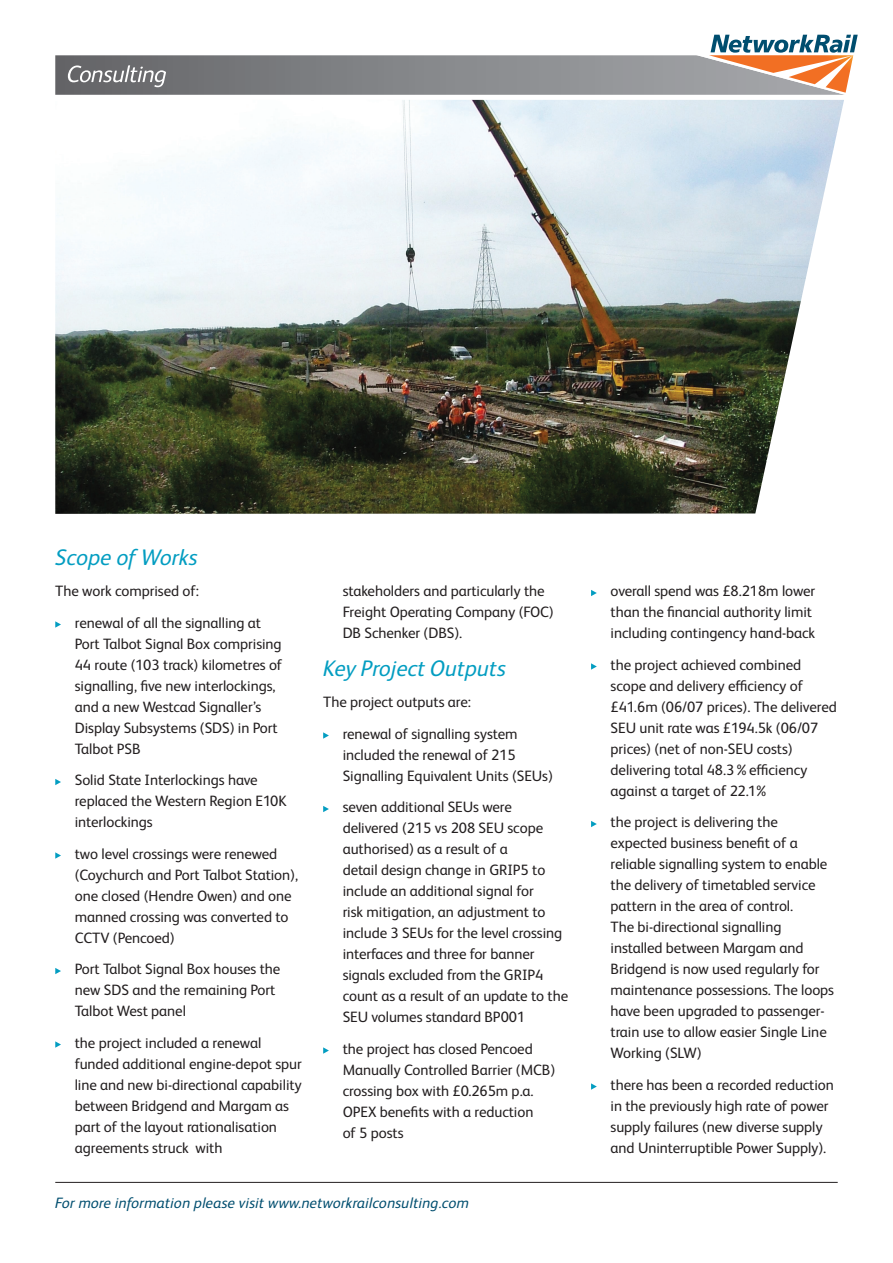
<style>
.page{position:relative;width:893px;height:1263px;background:#fff}
.page>*{position:absolute;margin:0;border:0;box-sizing:border-box;transform-origin:0 0}
.t1{font:italic 22.5px "Network Rail Sans";color:#039dc1}
.t2{font:15px/21px "Network Rail Sans";letter-spacing:-.005em;color:#231f20}
.t3{font:italic 15px "Network Rail Sans";letter-spacing:.01em;color:#004e6f}
</style>
<div class="page">
<hr style="left:55px;top:1182px;width:783px;height:1px;background:#231f20">
<svg style="left:55px;top:621px;width:6px;height:7px"></svg>
<svg style="left:55px;top:779px;width:6px;height:6px"></svg>
<svg style="left:55px;top:852px;width:6px;height:7px"></svg>
<svg style="left:55px;top:968px;width:6px;height:6px"></svg>
<svg style="left:55px;top:1041px;width:6px;height:7px"></svg>
<svg style="left:323px;top:732px;width:6px;height:7px"></svg>
<svg style="left:323px;top:806px;width:6px;height:6px"></svg>
<svg style="left:323px;top:1047px;width:6px;height:7px"></svg>
<svg style="left:591px;top:590px;width:6px;height:6px"></svg>
<svg style="left:591px;top:663px;width:6px;height:7px"></svg>
<svg style="left:591px;top:821px;width:6px;height:6px"></svg>
<svg style="left:591px;top:1083px;width:6px;height:7px"></svg>
<svg style="left:55px;top:34px;width:803px;height:66px"></svg>
<img style="left:55px;top:100px;width:789px;height:414px">
<p class="t1" style="left:55px;top:542px;width:144px">Scope of Works</p>
<p class="t2" style="left:55px;top:580px;width:145px">The work comprised of:</p>
<p class="t2" style="left:75px;top:611px;width:209px">renewal of all the signalling at<br>Port Talbot Signal Box comprising<br>44 route (103 track) kilometres of signalling, five new interlockings, and a new Westcad Signaller’s<br>Display Subsystems (SDS) in Port<br>Talbot PSB</p>
<p class="t2" style="left:75px;top:769px;width:213px">Solid State Interlockings have replaced the Western Region E10K interlockings</p>
<p class="t2" style="left:75px;top:842px;width:225px">two level crossings were renewed (Coychurch and Port Talbot Station), one closed (Hendre Owen) and one manned crossing was converted to<br>CCTV (Pencoed)</p>
<p class="t2" style="left:75px;top:958px;width:207px">Port Talbot Signal Box houses the new SDS and the remaining Port<br>Talbot West panel</p>
<p class="t2" style="left:75px;top:1031px;width:229px">the project included a renewal funded additional engine-depot spur line and new bi-directional capability between Bridgend and Margam as part of the layout rationalisation agreements struck with</p>
<p class="t2" style="left:343px;top:580px;width:213px">stakeholders and particularly the<br>Freight Operating Company (FOC)<br>DB Schenker (DBS).</p>
<p class="t1" style="left:323px;top:653px;width:184px">Key Project Outputs</p>
<p class="t2" style="left:323px;top:691px;width:149px">The project outputs are:</p>
<p class="t2" style="left:343px;top:722px;width:212px">renewal of signalling system included the renewal of 215<br>Signalling Equivalent Units (SEUs)</p>
<p class="t2" style="left:343px;top:796px;width:227px">seven additional SEUs were delivered (215 vs 208 SEU scope authorised) as a result of a<br>detail design change in GRIP5 to include an additional signal for<br>risk mitigation, an adjustment to include 3 SEUs for the level crossing interfaces and three for banner signals excluded from the GRIP4 count as a result of an update to the<br>SEU volumes standard BP001</p>
<p class="t2" style="left:343px;top:1037px;width:214px">the project has closed Pencoed<br>Manually Controlled Barrier (MCB) crossing box with £0.265m p.a.<br>OPEX benefits with a reduction<br>of 5 posts</p>
<p class="t3" style="left:55px;top:1193px;width:415px">For more information please visit www.networkrailconsulting.com</p>
<p class="t2" style="left:611px;top:580px;width:206px">overall spend was £8.218m lower than the financial authority limit including contingency hand-back</p>
<p class="t2" style="left:611px;top:653px;width:228px">the project achieved combined scope and delivery efficiency of £41.6m (06/07 prices). The delivered<br>SEU unit rate was £194.5k (06/07 prices) (net of non-SEU costs) delivering total 48.3%efficiency against a target of 22.1%</p>
<p class="t2" style="left:611px;top:811px;width:225px">the project is delivering the expected business benefit of a reliable signalling system to enable the delivery of timetabled service pattern in the area of control.<br>The bi-directional signalling installed between Margam and<br>Bridgend is now used regularly for maintenance possessions. The loops have been upgraded to passenger&shy;train use to allow easier Single Line<br>Working (SLW)</p>
<p class="t2" style="left:611px;top:1073px;width:225px">there has been a recorded reduction in the previously high rate of power supply failures (new diverse supply and Uninterruptible Power Supply).</p>
</div>
